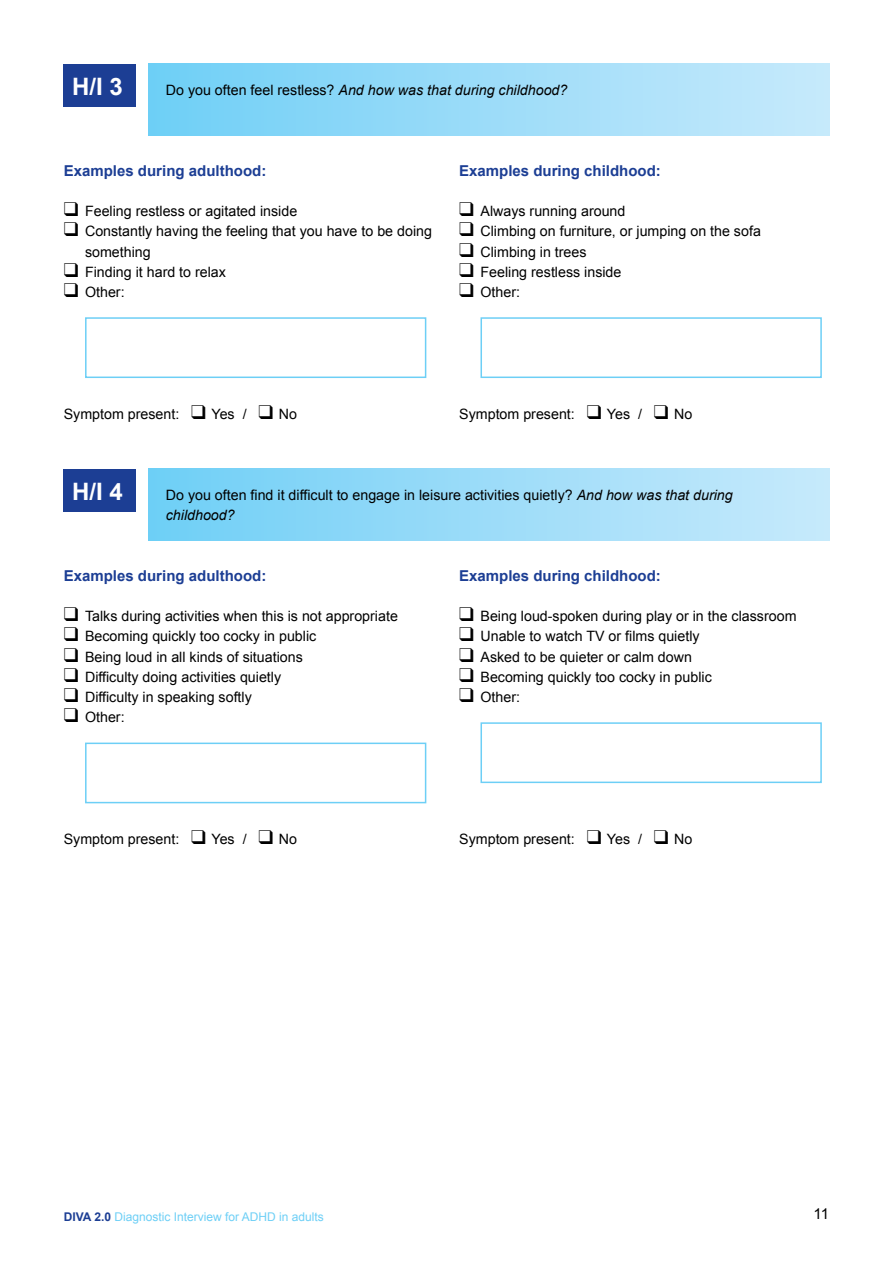
<style>
.page{position:relative;width:893px;height:1263px;background:#fff}
.page>*{position:absolute;margin:0;border:0;box-sizing:border-box;transform-origin:0 0}
.t1{font:700 24px "Arial";color:#fff}
.t2{font:700 15px "Arial";color:#1c3e94}
.t3{font:15px "Arial";color:#000}
.t4{font:14.25px/20.2px "Arial";color:#000}
.t5{font:italic 14.25px "Arial";color:#000}
.t6{font:12px "Arial";color:#6dcff6}
.s1{font-style:normal}
.s2{font-style:italic}
.s3{font-weight:700;color:#1c3e94}
</style>
<div class="page">
<div style="left:64px;top:64px;width:72px;height:42px;background:#1c3e94"></div>
<div style="left:64px;top:469px;width:72px;height:42px;background:#1c3e94"></div>
<div style="left:149px;top:64px;width:680px;height:71px;background:linear-gradient(to right,#6fcff6,#c7eafb)"></div>
<div style="left:149px;top:469px;width:680px;height:71px;background:linear-gradient(to right,#6fcff6,#c7eafb)"></div>
<div style="left:85px;top:317px;width:341px;height:61px;background:#fff;border:2px solid #6dcff6"></div>
<div style="left:85px;top:742px;width:341px;height:61px;background:#fff;border:2px solid #6dcff6"></div>
<div style="left:480px;top:317px;width:342px;height:61px;background:#fff;border:2px solid #6dcff6"></div>
<div style="left:480px;top:722px;width:342px;height:61px;background:#fff;border:2px solid #6dcff6"></div>
<h1 class="t1" style="left:72px;top:73px;width:52px">H/I 3</h1>
<p class="t5" style="left:166px;top:81px;width:403px"><span class="s1">Do you often feel restless?</span> And how was that during childhood?</p>
<p class="t2" style="left:64px;top:162px;width:204px">Examples during adulthood:</p>
<p class="t4" style="left:64px;top:201px;width:235px">❑ Feeling restless or agitated inside</p>
<p class="t4" style="left:85px;top:221px;width:348px;text-indent:-21px">❑ Constantly having the feeling that you have to be doing something</p>
<p class="t4" style="left:64px;top:262px;width:164px">❑ Finding it hard to relax</p>
<p class="t4" style="left:64px;top:282px;width:62px">❑ Other:</p>
<p class="t2" style="left:459px;top:162px;width:203px">Examples during childhood:</p>
<p class="t4" style="left:459px;top:201px;width:168px">❑ Always running around</p>
<p class="t4" style="left:459px;top:221px;width:303px">❑ Climbing on furniture, or jumping on the sofa</p>
<p class="t4" style="left:459px;top:241px;width:129px">❑ Climbing in trees</p>
<p class="t4" style="left:459px;top:262px;width:164px">❑ Feeling restless inside</p>
<p class="t4" style="left:459px;top:282px;width:62px">❑ Other:</p>
<p class="t4" style="left:64px;top:403px;width:235px">Symptom present: ❑ Yes / ❑ No</p>
<p class="t4" style="left:459px;top:403px;width:235px">Symptom present: ❑ Yes / ❑ No</p>
<h1 class="t1" style="left:72px;top:478px;width:52px">H/I 4</h1>
<p class="t4" style="left:166px;top:484px;width:568px">Do you often find it difficult to engage in leisure activities quietly? <span class="s2">And how was that during childhood?</span></p>
<p class="t2" style="left:64px;top:567px;width:204px">Examples during adulthood:</p>
<p class="t4" style="left:64px;top:606px;width:336px">❑ Talks during activities when this is not appropriate</p>
<p class="t4" style="left:64px;top:626px;width:254px">❑ Becoming quickly too cocky in public</p>
<p class="t4" style="left:64px;top:646px;width:241px">❑ Being loud in all kinds of situations</p>
<p class="t4" style="left:64px;top:667px;width:219px">❑ Difficulty doing activities quietly</p>
<p class="t4" style="left:64px;top:687px;width:190px">❑ Difficulty in speaking softly</p>
<p class="t4" style="left:64px;top:707px;width:62px">❑ Other:</p>
<p class="t4" style="left:64px;top:829px;width:235px">Symptom present: ❑ Yes / ❑ No</p>
<p class="t2" style="left:459px;top:567px;width:203px">Examples during childhood:</p>
<p class="t4" style="left:459px;top:606px;width:339px">❑ Being loud-spoken during play or in the classroom</p>
<p class="t4" style="left:459px;top:626px;width:242px">❑ Unable to watch TV or films quietly</p>
<p class="t4" style="left:459px;top:646px;width:234px">❑ Asked to be quieter or calm down</p>
<p class="t4" style="left:459px;top:667px;width:254px">❑ Becoming quickly too cocky in public</p>
<p class="t4" style="left:459px;top:687px;width:62px">❑ Other:</p>
<p class="t4" style="left:459px;top:829px;width:235px">Symptom present: ❑ Yes / ❑ No</p>
<p class="t6" style="left:64px;top:1210px;width:262px"><span class="s3">DIVA 2.0</span> Diagnostic Interview for ADHD in adults</p>
<p class="t3" style="left:814px;top:1205px;width:17px">11</p>
</div>
